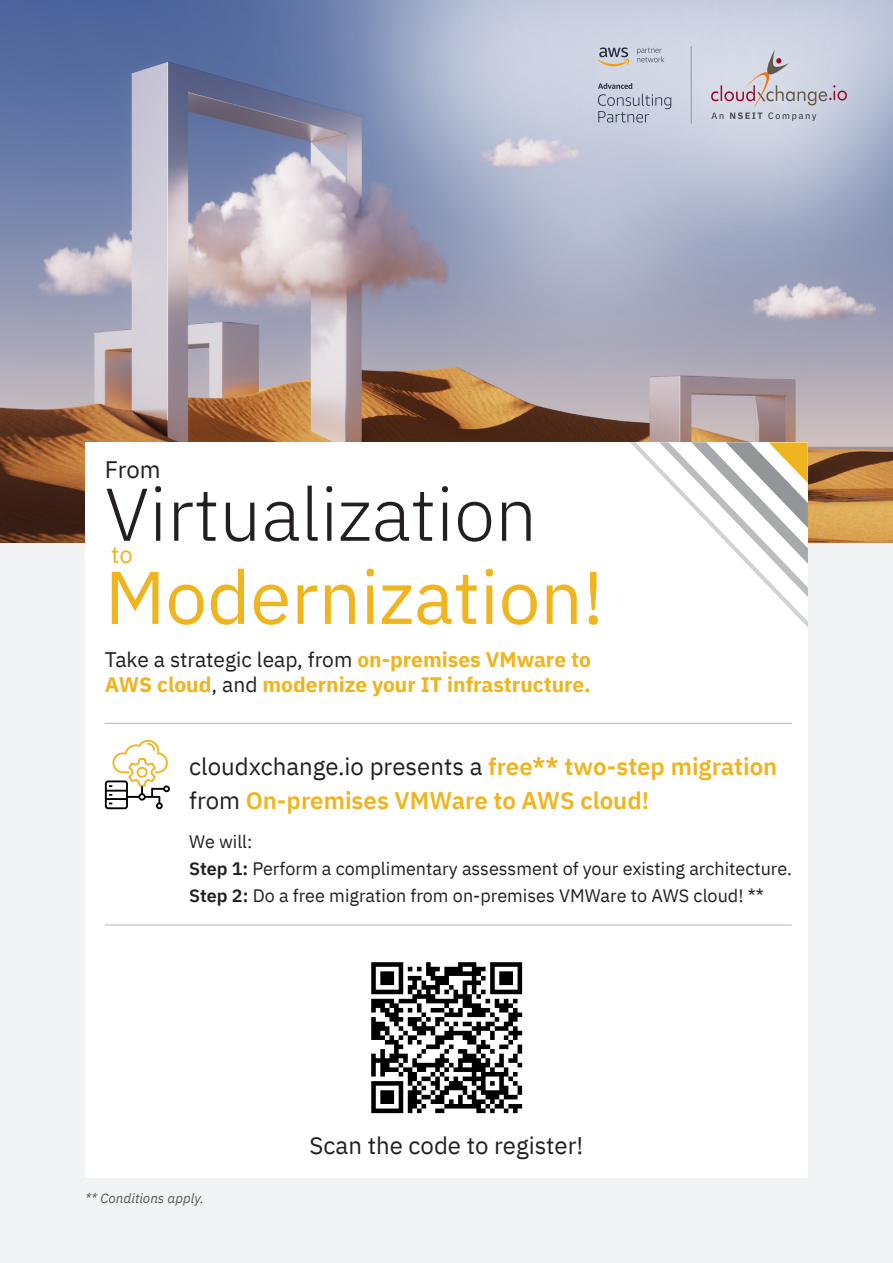
<style>
.page{position:relative;width:893px;height:1263px;background:#f2f3f4}
.page>*{position:absolute;margin:0;border:0;box-sizing:border-box;transform-origin:0 0}
.t1{font:74.55px "IBM Plex Sans";color:#efb41e}
.t2{font:300 74.55px "IBM Plex Sans";color:#231f20}
.t3{font:600 24px/34.5px "IBM Plex Sans";color:#efb41e}
.t4{font:24px "IBM Plex Sans";color:#231f20}
.t5{font:23.85px "IBM Plex Sans";color:#231f20}
.t6{font:23.85px "IBM Plex Sans";color:#efb41e}
.t7{font:700 21px/25.2px "IBM Plex Sans";color:#efb41e}
.t8{font:18px/27px "IBM Plex Sans";color:#231f20}
.t9{font:italic 13.5px "IBM Plex Sans";color:#57585a}
.s1{font-weight:400;color:#231f20}
.s2{font-weight:600}
</style>
<div class="page">
<img style="left:0;top:0;width:893px;height:542px">
<div style="left:85px;top:442px;width:723px;height:736px;background:#fff"></div>
<svg style="left:105px;top:740px;width:65px;height:69px"></svg>
<img style="left:371px;top:962px;width:152px;height:152px">
<svg style="left:630px;top:442px;width:178px;height:185px"></svg>
<hr style="left:105px;top:723px;width:687px;height:1px;background:#bcbdc0">
<hr style="left:105px;top:924px;width:687px;height:1px;background:#bcbdc0">
<svg style="left:598px;top:47px;width:32px;height:19px"></svg>
<svg style="left:637px;top:48px;width:27px;height:14px"></svg>
<svg style="left:598px;top:83px;width:73px;height:40px;background:#b6bdcc"></svg>
<hr style="left:691px;top:46px;width:1px;height:78px;background:#939598">
<svg style="left:711px;top:49px;width:136px;height:72px;background:#c8c8d4"></svg>
<p class="t5" style="left:105px;top:451px;width:57px">From</p>
<p class="t2" style="left:105px;top:458px;width:434px">Virtualization</p>
<p class="t6" style="left:111px;top:536px;width:23px">to</p>
<p class="t1" style="left:105px;top:540px;width:500px">Modernization!</p>
<p class="t7" style="left:105px;top:645px;width:487px"><span class="s1">Take a strategic leap, from</span> on-premises VMware to<br>AWS cloud<span class="s1">, and</span> modernize your IT infrastructure.</p>
<p class="t3" style="left:189px;top:747px;width:590px"><span class="s1">cloudxchange.io presents a</span> free** two-step migration <span class="s1">from</span> On-premises VMWare to AWS cloud!</p>
<p class="t8" style="left:189px;top:826px;width:65px">We will:</p>
<p class="t8" style="left:189px;top:853px;width:604px"><span class="s2">Step 1:</span> Perform a complimentary assessment of your existing architecture.<br><span class="s2">Step 2:</span> Do a free migration from on-premises VMWare to AWS cloud! **</p>
<p class="t9" style="left:85px;top:1188px;width:120px">** Conditions apply.</p>
<p class="t4" style="left:310px;top:1127px;width:275px">Scan the code to register!</p>
</div>
